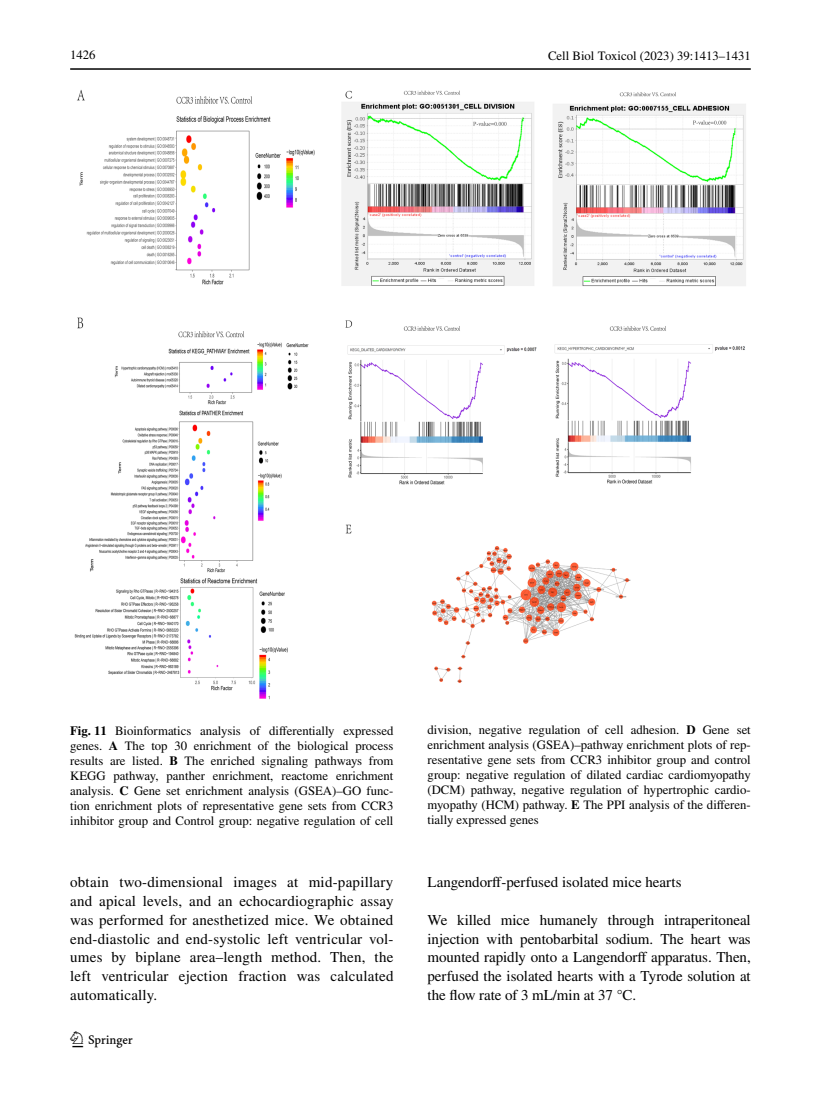
<style>
.page{position:relative;width:821px;height:1106px;background:#fff}
.page>*{position:absolute;margin:0;border:0;box-sizing:border-box;transform-origin:0 0}
.t1{font:22.5px "Springnew Regular 2";color:#000}
.t2{font:15px/18.8px "STIX";color:#000;text-align:justify}
.t3{font:12.75px/15px "STIX";color:#000;text-align:justify}
.s1{font-weight:700}
</style>
<div class="page">
<hr style="left:70px;top:68px;width:680px;height:2px;background:#000">
<img style="left:74px;top:90px;width:672px;height:609px">
<p class="t3" style="left:70px;top:48px;width:27px">1426</p>
<p class="t3" style="left:548px;top:49px;width:204px">Cell Biol Toxicol (2023) 39:1413–1431</p>
<p class="t3" style="left:70px;top:723px;width:325px"><span class="s1">Fig. 11</span> Bioinformatics analysis of differentially expressed genes. <span class="s1">A</span> The top 30 enrichment of the biological process results are listed. <span class="s1">B</span> The enriched signaling pathways from KEGG pathway, panther enrichment, reactome enrichment analysis. <span class="s1">C</span> Gene set enrichment analysis (GSEA)–GO func&shy;tion enrichment plots of representative gene sets from CCR3 inhibitor group and Control group: negative regulation of cell</p>
<p class="t3" style="left:427px;top:723px;width:325px">division, negative regulation of cell adhesion. <span class="s1">D</span> Gene set enrichment analysis (GSEA)–pathway enrichment plots of rep&shy;resentative gene sets from CCR3 inhibitor group and control group: negative regulation of dilated cardiac cardiomyopathy (DCM) pathway, negative regulation of hypertrophic cardio&shy;myopathy (HCM) pathway. <span class="s1">E</span> The PPI analysis of the differen&shy;tially expressed genes</p>
<p class="t2" style="left:70px;top:874px;width:325px">obtain two-dimensional images at mid-papillary and apical levels, and an echocardiographic assay was performed for anesthetized mice. We obtained end-diastolic and end-systolic left ventricular vol&shy;umes by biplane area–length method. Then, the left ventricular ejection fraction was calculated automatically.</p>
<p class="t2" style="left:427px;top:874px;width:255px">Langendorff‑perfused isolated mice hearts</p>
<p class="t2" style="left:427px;top:911px;width:325px">We killed mice humanely through intraperitoneal injection with pentobarbital sodium. The heart was mounted rapidly onto a Langendorff apparatus. Then, perfused the isolated hearts with a Tyrode solution at the flow rate of 3 mL/min at 37 °C.</p>
<h1 class="t1" style="left:72px;top:1031px;width:62px">1 3</h1>
</div>
